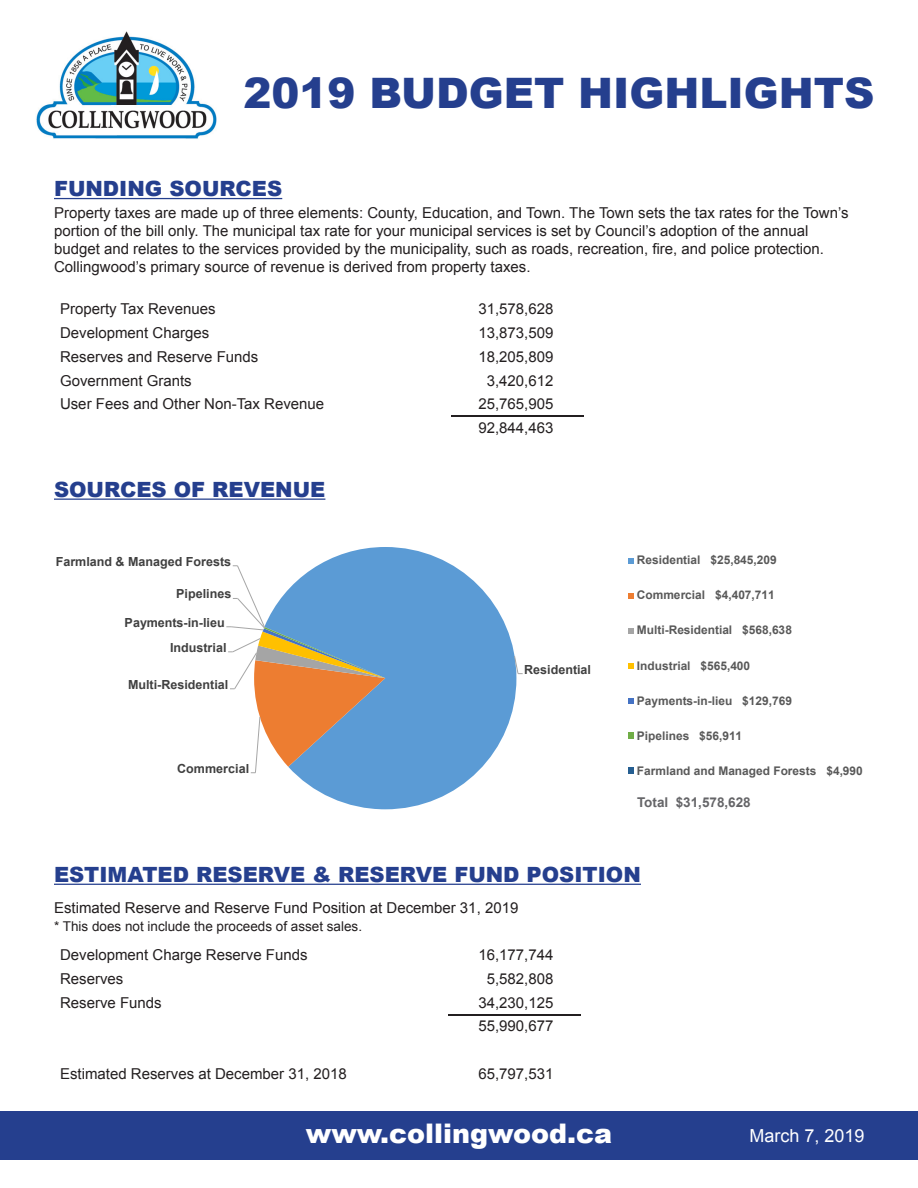
<style>
.page{position:relative;width:918px;height:1188px;background:#fff}
.page>*{position:absolute;margin:0;border:0;box-sizing:border-box;transform-origin:0 0}
.t1{font:900 42px "Arial";color:#253f8e}
.t2{font:900 27px "Arial";color:#fff}
.t3{font:900 21px "Arial";color:#253f8e}
.t4{font:18px "Arial";color:#fff}
.t5{font:15px/18px "Arial";color:#231f20}
.t6{font:13.5px "Arial";color:#231f20}
.t7{font:700 13.5px "Arial";color:#656568}
.t8{font:700 12.6px "Arial";color:#404040}
.t9{font:700 12.6px "Arial";color:#595959}
.t10{font:700 11.85px "Arial";color:#595959}
.t11{font:700 11.85px "Arial";color:#404040}
</style>
<div class="page">
<img style="left:36px;top:31px;width:181px;height:108px">
<hr style="left:54px;top:198px;width:228px;height:1px;background:#253f8e">
<hr style="left:54px;top:499px;width:271px;height:1px;background:#253f8e">
<svg style="left:226px;top:547px;width:297px;height:263px"></svg>
<hr style="left:54px;top:884px;width:587px;height:1px;background:#253f8e">
<hr style="left:451px;top:416px;width:132px;height:1px;background:#231f20">
<div style="left:0;top:1111px;width:918px;height:48px;background:#253f8e"></div>
<hr style="left:448px;top:1014px;width:132px;height:1px;background:#231f20">
<p class="t1" style="left:243px;top:63px;width:633px">2019 BUDGET HIGHLIGHTS</p>
<p class="t3" style="left:54px;top:173px;width:230px">FUNDING SOURCES</p>
<p class="t5" style="left:54px;top:204px;width:796px">Property taxes are made up of three elements: County, Education, and Town. The Town sets the tax rates for the Town’s portion of the bill only. The municipal tax rate for your municipal services is set by Council’s adoption of the annual budget and relates to the services provided by the municipality, such as roads, recreation, fire, and police protection.<br>Collingwood’s primary source of revenue is derived from property taxes.</p>
<p class="t5" style="left:60px;top:300px;width:157px">Property Tax Revenues</p>
<p class="t5" style="left:478px;top:300px;width:77px">31,578,628</p>
<p class="t5" style="left:60px;top:324px;width:151px">Development Charges</p>
<p class="t5" style="left:478px;top:324px;width:77px">13,873,509</p>
<p class="t5" style="left:60px;top:348px;width:200px">Reserves and Reserve Funds</p>
<p class="t5" style="left:478px;top:348px;width:77px">18,205,809</p>
<p class="t5" style="left:60px;top:371px;width:133px">Government Grants</p>
<p class="t5" style="left:487px;top:371px;width:68px">3,420,612</p>
<p class="t5" style="left:60px;top:395px;width:266px">User Fees and Other Non-Tax Revenue</p>
<p class="t5" style="left:478px;top:395px;width:77px">25,765,905</p>
<p class="t5" style="left:478px;top:419px;width:77px">92,844,463</p>
<p class="t3" style="left:54px;top:474px;width:273px">SOURCES OF REVENUE</p>
<p class="t11" style="left:79px;top:549px;width:168px">Farmland &amp; Managed Forests</p>
<p class="t10" style="left:637px;top:552px;width:141px">Residential $25,845,209</p>
<p class="t10" style="left:637px;top:587px;width:139px">Commercial $4,407,711</p>
<p class="t10" style="left:637px;top:622px;width:157px">Multi-Residential $568,638</p>
<p class="t10" style="left:637px;top:657px;width:115px">Industrial $565,400</p>
<p class="t10" style="left:637px;top:692px;width:157px">Payments-in-lieu $129,769</p>
<p class="t10" style="left:637px;top:728px;width:107px">Pipelines $56,911</p>
<p class="t10" style="left:637px;top:763px;width:227px">Farmland and Managed Forests $4,990</p>
<p class="t7" style="left:637px;top:794px;width:115px">Total $31,578,628</p>
<p class="t8" style="left:56px;top:553px;width:177px">Farmland &amp; Managed Forests</p>
<p class="t9" style="left:642px;top:557px;width:149px">Residential $25,845,209</p>
<p class="t11" style="left:193px;top:580px;width:54px">Pipelines</p>
<p class="t8" style="left:176px;top:586px;width:57px">Pipelines</p>
<p class="t8" style="left:125px;top:614px;width:102px">Payments-in-lieu</p>
<p class="t8" style="left:170px;top:639px;width:58px">Industrial</p>
<p class="t8" style="left:524px;top:661px;width:69px">Residential</p>
<p class="t8" style="left:128px;top:676px;width:102px">Multi-Residential</p>
<p class="t8" style="left:177px;top:760px;width:73px">Commercial</p>
<p class="t3" style="left:54px;top:859px;width:588px">ESTIMATED RESERVE &amp; RESERVE FUND POSITION</p>
<p class="t5" style="left:54px;top:899px;width:466px">Estimated Reserve and Reserve Fund Position at December 31, 2019</p>
<p class="t6" style="left:54px;top:918px;width:310px">* This does not include the proceeds of asset sales.</p>
<p class="t5" style="left:60px;top:946px;width:249px">Development Charge Reserve Funds</p>
<p class="t5" style="left:478px;top:946px;width:77px">16,177,744</p>
<p class="t5" style="left:60px;top:970px;width:65px">Reserves</p>
<p class="t5" style="left:487px;top:970px;width:68px">5,582,808</p>
<p class="t5" style="left:60px;top:993px;width:103px">Reserve Funds</p>
<p class="t5" style="left:478px;top:993px;width:77px">34,230,125</p>
<p class="t5" style="left:478px;top:1017px;width:77px">55,990,677</p>
<p class="t5" style="left:60px;top:1065px;width:288px">Estimated Reserves at December 31, 2018</p>
<p class="t5" style="left:478px;top:1065px;width:77px">65,797,531</p>
<p class="t2" style="left:306px;top:1114px;width:308px">www.collingwood.ca</p>
<p class="t4" style="left:750px;top:1124px;width:117px">March 7, 2019</p>
</div>
